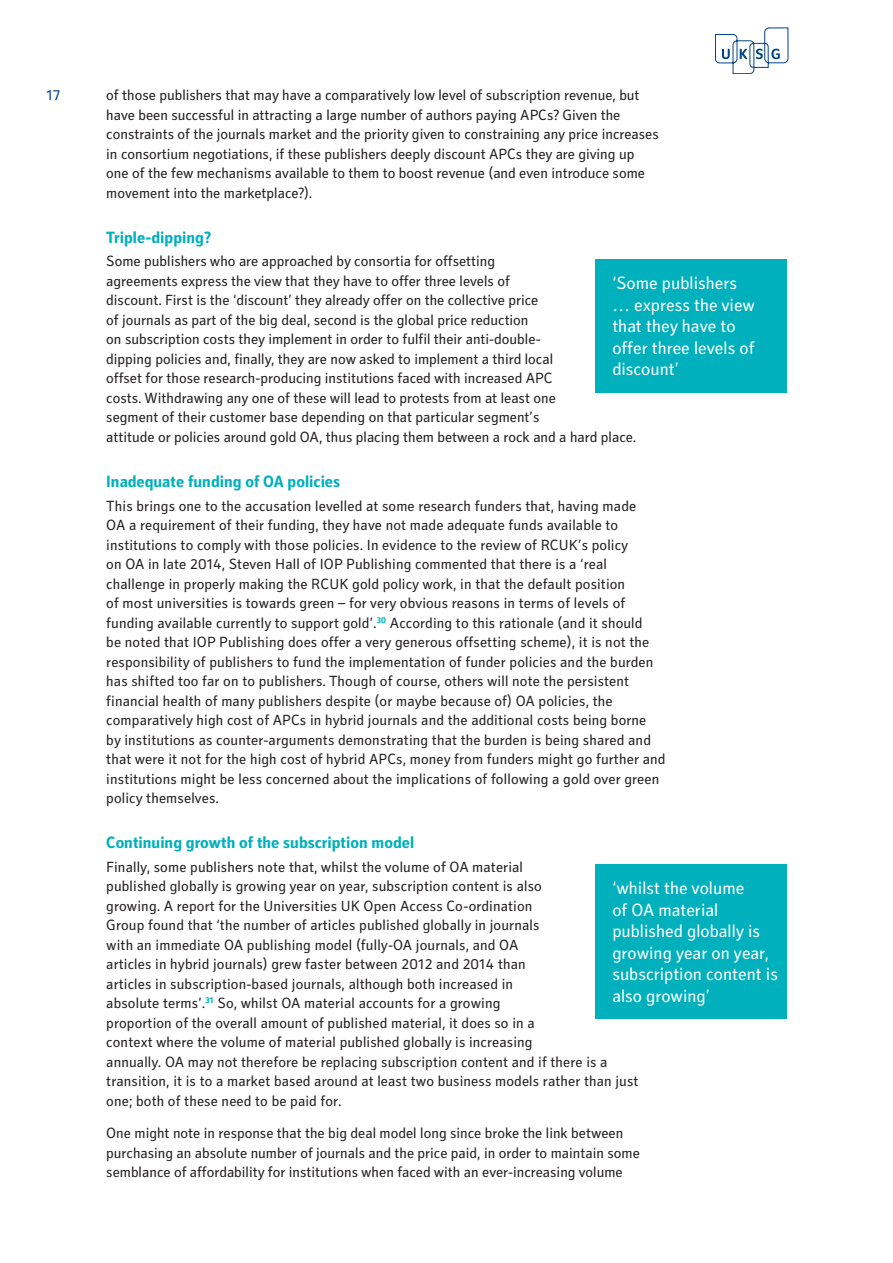
<style>
.page{position:relative;width:893px;height:1263px;background:#fff}
.page>*{position:absolute;margin:0;border:0;box-sizing:border-box;transform-origin:0 0}
.Stand_out_quote{font:18px/21.6px "Secca Std";color:#fff}
.B-Style_Heading{font:700 16.5px "Secca Std";color:#00b0bc}
.Body{font:15px/19.5px "Secca Std";letter-spacing:.01em;color:#231f20}
.t1{font:15px "Secca Std";color:#014081}
</style>
<div class="page">
<svg style="left:715px;top:28px;width:73px;height:46px"></svg>
<div style="left:595px;top:259px;width:192px;height:133px;background:#00b0bc"></div>
<div style="left:595px;top:864px;width:192px;height:155px;background:#00b0bc"></div>
<p class="t1" style="left:47px;top:87px;width:15px">17</p>
<p class="Body" style="left:106px;top:86px;width:554px">of those publishers that may have a comparatively low level of subscription revenue, but have been successful in attracting a large number of authors paying APCs? Given the constraints of the journals market and the priority given to constraining any price increases in consortium negotiations, if these publishers deeply discount APCs they are giving up one of the few mechanisms available to them to boost revenue (and even introduce some movement into the marketplace?).</p>
<p class="B-Style_Heading" style="left:106px;top:228px;width:106px">Triple-dipping?</p>
<p class="Body" style="left:106px;top:252px;width:531px">Some publishers who are approached by consortia for offsetting<br>agreements express the view that they have to offer three levels of<br>discount. First is the ‘discount’ they already offer on the collective price<br>of journals as part of the big deal, second is the global price reduction<br>on subscription costs they implement in order to fulfil their anti-double-<br>dipping policies and, finally, they are now asked to implement a third local<br>offset for those research-producing institutions faced with increased APC<br>costs. Withdrawing any one of these will lead to protests from at least one<br>segment of their customer base depending on that particular segment’s<br>attitude or policies around gold OA, thus placing them between a rock and a hard place.</p>
<p class="B-Style_Heading" style="left:106px;top:472px;width:235px">Inadequate funding of OA policies</p>
<p class="Body" style="left:106px;top:496px;width:561px">This brings one to the accusation levelled at some research funders that, having made<br>OA a requirement of their funding, they have not made adequate funds available to institutions to comply with those policies. In evidence to the review of RCUK’s policy<br>on OA in late 2014, Steven Hall of IOP Publishing commented that there is a ‘real challenge in properly making the RCUK gold policy work, in that the default position<br>of most universities is towards green – for very obvious reasons in terms of levels of funding available currently to support gold’.<sup>30</sup> According to this rationale (and it should<br>be noted that IOP Publishing does offer a very generous offsetting scheme), it is not the responsibility of publishers to fund the implementation of funder policies and the burden has shifted too far on to publishers. Though of course, others will note the persistent financial health of many publishers despite (or maybe because of) OA policies, the comparatively high cost of APCs in hybrid journals and the additional costs being borne<br>by institutions as counter-arguments demonstrating that the burden is being shared and that were it not for the high cost of hybrid APCs, money from funders might go further and institutions might be less concerned about the implications of following a gold over green policy themselves.</p>
<p class="B-Style_Heading" style="left:106px;top:833px;width:309px">Continuing growth of the subscription model</p>
<p class="Body" style="left:106px;top:858px;width:534px">Finally, some publishers note that, whilst the volume of OA material<br>published globally is growing year on year, subscription content is also<br>growing. A report for the Universities UK Open Access Co-ordination<br>Group found that ‘the number of articles published globally in journals<br>with an immediate OA publishing model (fully-OA journals, and OA<br>articles in hybrid journals) grew faster between 2012 and 2014 than<br>articles in subscription-based journals, although both increased in<br>absolute terms’.<sup>31</sup> So, whilst OA material accounts for a growing<br>proportion of the overall amount of published material, it does so in a<br>context where the volume of material published globally is increasing<br>annually. OA may not therefore be replacing subscription content and if there is a transition, it is to a market based around at least two business models rather than just one; both of these need to be paid for.</p>
<p class="Body" style="left:106px;top:1124px;width:535px">One might note in response that the big deal model long since broke the link between purchasing an absolute number of journals and the price paid, in order to maintain some semblance of affordability for institutions when faced with an ever-increasing volume</p>
<p class="Stand_out_quote" style="left:612px;top:273px;width:144px">‘Some publishers … express the view that they have to offer three levels of discount’</p>
<p class="Stand_out_quote" style="left:612px;top:878px;width:167px">‘whilst the volume<br>of OA material published globally is growing year on year, subscription content is also growing’</p>
</div>
